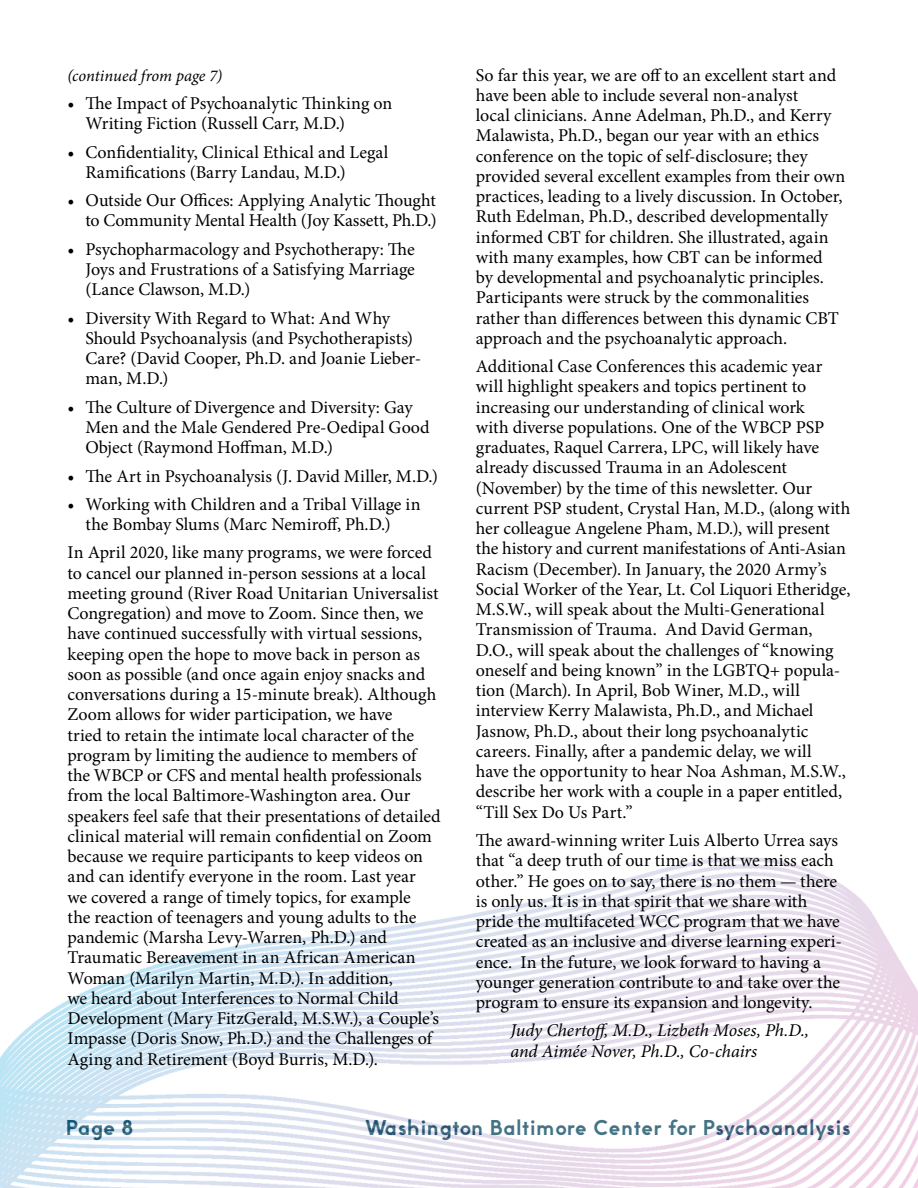
<style>
.page{position:relative;width:918px;height:1188px;background:#fff}
.page>*{position:absolute;margin:0;border:0;box-sizing:border-box;transform-origin:0 0}
.t1{font:700 19.5px "Futwora Pro";color:#004159}
.t2{font:18px/20.2px "Minion Pro";letter-spacing:-.005em;color:#000}
.t3{font:italic 18px/20.2px "Minion Pro";letter-spacing:-.005em;color:#000}
.t4{font:italic 16.5px "Minion Pro";color:#000}
</style>
<div class="page">
<img style="left:0;top:857px;width:918px;height:331px">
<p class="t4" style="left:68px;top:64px;width:156px">(continued from page 7)</p>
<p class="t2" style="left:86px;top:93px;width:308px;text-indent:-18px">• The Impact of Psychoanalytic Thinking on<br>Writing Fiction (Russell Carr, M.D.)</p>
<p class="t2" style="left:86px;top:142px;width:304px;text-indent:-18px">• Confidentiality, Clinical Ethical and Legal<br>Ramifications (Barry Landau, M.D.)</p>
<p class="t2" style="left:68px;top:190px;width:371px;text-align:right">• Outside Our Offices: Applying Analytic Thought to Community Mental Health (Joy Kassett, Ph.D.)</p>
<p class="t2" style="left:86px;top:239px;width:331px;text-align:justify;text-indent:-18px">• Psychopharmacology and Psychotherapy: The Joys and Frustrations of a Satisfying Marriage (Lance Clawson, M.D.)</p>
<p class="t2" style="left:86px;top:308px;width:337px;text-indent:-18px">• Diversity With Regard to What: And Why Should Psychoanalysis (and Psychotherapists)<br>Care? (David Cooper, Ph.D. and Joanie Lieber&shy;man, M.D.)</p>
<p class="t2" style="left:86px;top:397px;width:346px;text-indent:-18px">• The Culture of Divergence and Diversity: Gay<br>Men and the Male Gendered Pre-Oedipal Good<br>Object (Raymond Hoffman, M.D.)</p>
<p class="t2" style="left:68px;top:466px;width:372px">• The Art in Psychoanalysis (J. David Miller, M.D.)</p>
<p class="t2" style="left:86px;top:494px;width:337px;text-indent:-18px">• Working with Children and a Tribal Village in the Bombay Slums (Marc Nemiroff, Ph.D.)</p>
<p class="t2" style="left:68px;top:543px;width:375px">In April 2020, like many programs, we were forced to cancel our planned in-person sessions at a local meeting ground (River Road Unitarian Universalist Congregation) and move to Zoom. Since then, we have continued successfully with virtual sessions, keeping open the hope to move back in person as soon as possible (and once again enjoy snacks and conversations during a 15-minute break). Although Zoom allows for wider participation, we have<br>tried to retain the intimate local character of the program by limiting the audience to members of the WBCP or CFS and mental health professionals from the local Baltimore-Washington area. Our speakers feel safe that their presentations of detailed clinical material will remain confidential on Zoom because we require participants to keep videos on and can identify everyone in the room. Last year<br>we covered a range of timely topics, for example<br>the reaction of teenagers and young adults to the pandemic (Marsha Levy-Warren, Ph.D.) and Traumatic Bereavement in an African American Woman (Marilyn Martin, M.D.). In addition,<br>we heard about Interferences to Normal Child Development (Mary FitzGerald, M.S.W.), a Couple’s Impasse (Doris Snow, Ph.D.) and the Challenges of Aging and Retirement (Boyd Burris, M.D.).</p>
<p class="t2" style="left:476px;top:65px;width:371px">So far this year, we are off to an excellent start and have been able to include several non-analyst<br>local clinicians. Anne Adelman, Ph.D., and Kerry Malawista, Ph.D., began our year with an ethics conference on the topic of self-disclosure; they provided several excellent examples from their own practices, leading to a lively discussion. In October, Ruth Edelman, Ph.D., described developmentally informed CBT for children. She illustrated, again with many examples, how CBT can be informed<br>by developmental and psychoanalytic principles.<br>Participants were struck by the commonalities rather than differences between this dynamic CBT approach and the psychoanalytic approach.</p>
<p class="t2" style="left:476px;top:356px;width:376px">Additional Case Conferences this academic year will highlight speakers and topics pertinent to increasing our understanding of clinical work<br>with diverse populations. One of the WBCP PSP graduates, Raquel Carrera, LPC, will likely have already discussed Trauma in an Adolescent (November) by the time of this newsletter. Our current PSP student, Crystal Han, M.D., (along with her colleague Angelene Pham, M.D.), will present the history and current manifestations of Anti-Asian Racism (December). In January, the 2020 Army’s Social Worker of the Year, Lt. Col Liquori Etheridge, M.S.W., will speak about the Multi-Generational Transmission of Trauma. And David German, D.O., will speak about the challenges of “knowing oneself and being known” in the LGBTQ+ popula&shy;tion (March). In April, Bob Winer, M.D., will interview Kerry Malawista, Ph.D., and Michael Jasnow, Ph.D., about their long psychoanalytic careers. Finally, after a pandemic delay, we will<br>have the opportunity to hear Noa Ashman, M.S.W., describe her work with a couple in a paper entitled, “Till Sex Do Us Part.”</p>
<p class="t2" style="left:476px;top:830px;width:367px">The award-winning writer Luis Alberto Urrea says that “a deep truth of our time is that we miss each other.” He goes on to say, there is no them — there is only us. It is in that spirit that we share with pride the multifaceted WCC program that we have created as an inclusive and diverse learning experi&shy;ence. In the future, we look forward to having a younger generation contribute to and take over the program to ensure its expansion and longevity.</p>
<p class="t3" style="left:510px;top:1020px;width:300px">Judy Chertoff, M.D., Lizbeth Moses, Ph.D., and Aimée Nover, Ph.D., Co-chairs</p>
<p class="t1" style="left:66px;top:1115px;width:69px">Page 8</p>
<p class="t1" style="left:365px;top:1115px;width:488px">Washington Baltimore Center for Psychoanalysis</p>
</div>
